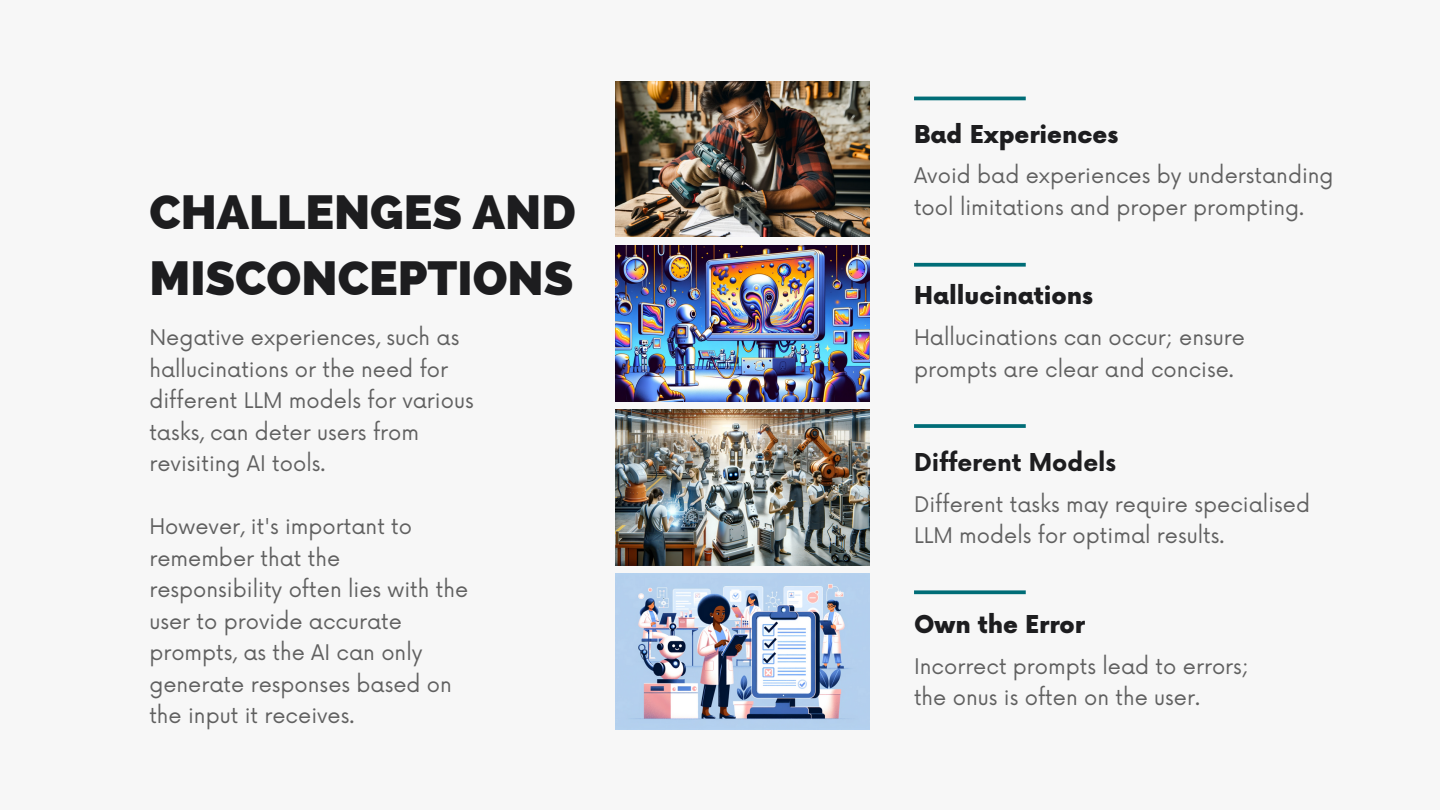
<style>
.page{position:relative;width:1440px;height:810px;background:#f7f7f7}
.page>*{position:absolute;margin:0;border:0;box-sizing:border-box;transform-origin:0 0}
.t1{font:800 48px/66.8px "Raleway";color:#1d1d1f}
.t2{font:900 24px "Now";color:#1d1d1f}
.t3{font:700 24px "Now";color:#1d1d1f}
.t4{font:21px/31.5px "Now";color:#606060}
</style>
<div class="page">
<img style="left:616px;top:81px;width:253px;height:156px">
<img style="left:616px;top:245px;width:253px;height:156px">
<img style="left:616px;top:409px;width:253px;height:156px">
<img style="left:616px;top:573px;width:253px;height:156px">
<hr style="left:914px;top:97px;width:112px;height:3px;background:#006d77">
<svg style="left:914px;top:263px;width:112px;height:4px"></svg>
<svg style="left:914px;top:424px;width:112px;height:4px"></svg>
<svg style="left:914px;top:590px;width:112px;height:4px"></svg>
<p class="t1" style="left:149px;top:178px;width:428px">CHALLENGES AND<br>MISCONCEPTIONS</p>
<p class="t4" style="left:149px;top:323px;width:326px">Negative experiences, such as hallucinations or the need for different LLM models for various tasks, can deter users from revisiting AI tools.</p>
<p class="t4" style="left:149px;top:512px;width:320px">However, it's important to remember that the responsibility often lies with the user to provide accurate prompts, as the AI can only generate responses based on the input it receives.</p>
<p class="t2" style="left:914px;top:121px;width:206px">Bad Experiences</p>
<p class="t4" style="left:914px;top:161px;width:421px">Avoid bad experiences by understanding tool limitations and proper prompting.</p>
<p class="t2" style="left:914px;top:283px;width:180px">Hallucinations</p>
<p class="t4" style="left:914px;top:323px;width:332px">Hallucinations can occur; ensure prompts are clear and concise.</p>
<p class="t3" style="left:914px;top:449px;width:204px">Different Models</p>
<p class="t4" style="left:914px;top:489px;width:398px">Different tasks may require specialised<br>LLM models for optimal results.</p>
<p class="t2" style="left:914px;top:611px;width:172px">Own the Error</p>
<p class="t4" style="left:914px;top:651px;width:336px">Incorrect prompts lead to errors; the onus is often on the user.</p>
</div>
